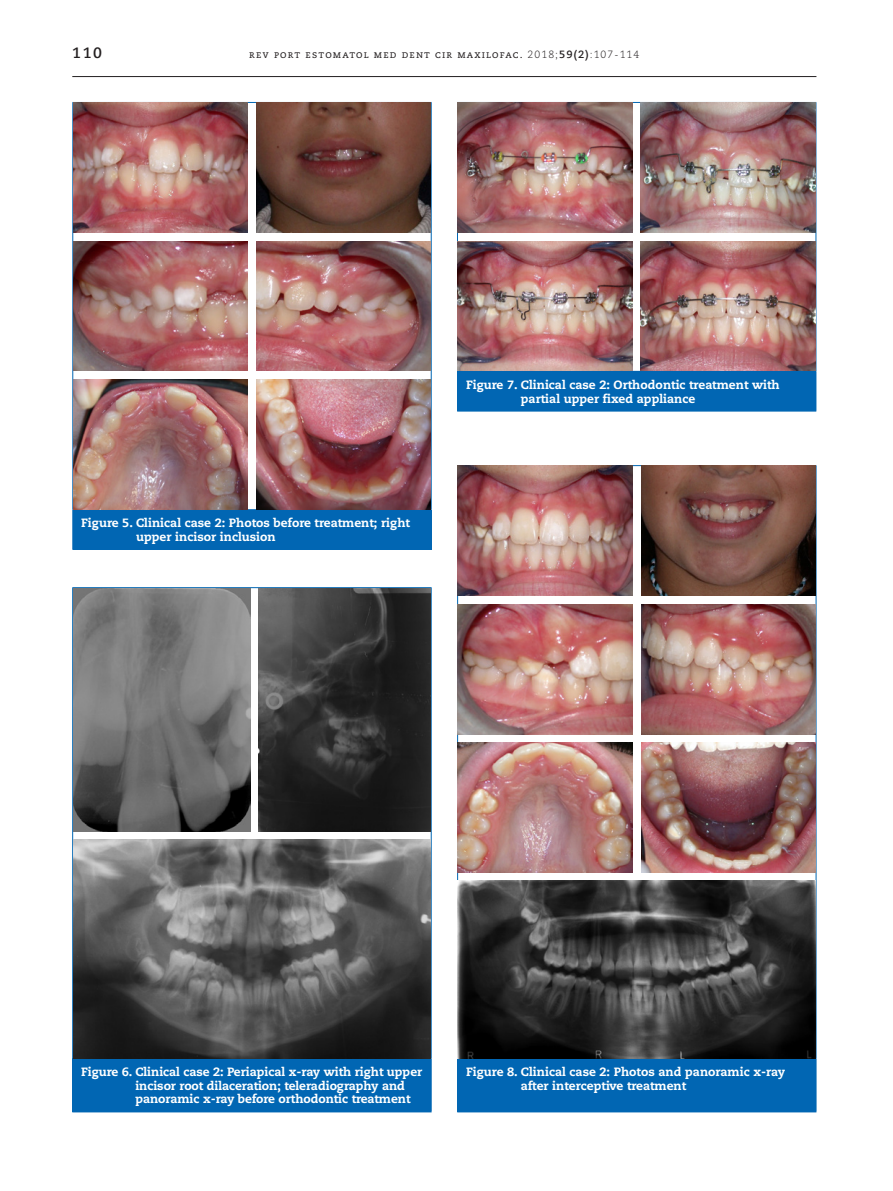
<style>
.page{position:relative;width:893px;height:1191px;background:#fff}
.page>*{position:absolute;margin:0;border:0;box-sizing:border-box;transform-origin:0 0}
.t1{font:700 15px "Caecilia LT Std";color:#231f20}
.t2{font:800 12px/13.5px "Caecilia LT Std";color:#fff}
.t3{font:10.5px "Caecilia LT Std";letter-spacing:.105em;color:#231f20}
.s1{font-weight:300}
.s2{font-weight:700}
</style>
<div class="page">
<div style="left:73px;top:509px;width:358px;height:40px;background:#0166b3"></div>
<hr style="left:72px;top:103px;width:1px;height:406px;background:#0166b3">
<hr style="left:72px;top:102px;width:360px;height:1px;background:#0166b3">
<hr style="left:431px;top:103px;width:1px;height:406px;background:#0166b3">
<hr style="left:72px;top:510px;width:1px;height:39px;background:#0166b3">
<hr style="left:72px;top:509px;width:360px;height:1px;background:#0166b3">
<hr style="left:431px;top:510px;width:1px;height:39px;background:#0166b3">
<hr style="left:72px;top:549px;width:360px;height:1px;background:#0166b3">
<img style="left:73px;top:103px;width:175px;height:130px">
<img style="left:256px;top:103px;width:175px;height:130px">
<img style="left:73px;top:241px;width:175px;height:130px">
<img style="left:256px;top:241px;width:175px;height:130px">
<img style="left:73px;top:379px;width:175px;height:130px">
<img style="left:256px;top:379px;width:175px;height:130px">
<div style="left:457px;top:371px;width:359px;height:40px;background:#0166b3"></div>
<hr style="left:457px;top:103px;width:1px;height:268px;background:#0166b3">
<hr style="left:457px;top:102px;width:359px;height:1px;background:#0166b3">
<hr style="left:816px;top:103px;width:1px;height:268px;background:#0166b3">
<hr style="left:816px;top:372px;width:1px;height:39px;background:#0166b3">
<hr style="left:457px;top:411px;width:359px;height:1px;background:#0166b3">
<img style="left:458px;top:103px;width:174px;height:130px">
<img style="left:641px;top:103px;width:175px;height:130px">
<img style="left:458px;top:241px;width:174px;height:130px">
<img style="left:641px;top:241px;width:175px;height:130px">
<svg style="left:73px;top:588px;width:358px;height:251px"></svg>
<div style="left:73px;top:1058px;width:358px;height:54px;background:#0166b3"></div>
<hr style="left:72px;top:588px;width:1px;height:470px;background:#0166b3">
<hr style="left:72px;top:587px;width:360px;height:1px;background:#0166b3">
<hr style="left:431px;top:588px;width:1px;height:470px;background:#0166b3">
<hr style="left:72px;top:1059px;width:1px;height:52px;background:#0166b3">
<hr style="left:72px;top:1058px;width:360px;height:1px;background:#0166b3">
<hr style="left:431px;top:1059px;width:1px;height:52px;background:#0166b3">
<hr style="left:72px;top:1111px;width:360px;height:1px;background:#0166b3">
<img style="left:73px;top:588px;width:177px;height:243px">
<img style="left:259px;top:588px;width:172px;height:243px">
<img style="left:73px;top:839px;width:358px;height:219px">
<div style="left:458px;top:1058px;width:358px;height:54px;background:#0166b3"></div>
<hr style="left:457px;top:466px;width:1px;height:592px;background:#0166b3">
<hr style="left:457px;top:465px;width:359px;height:1px;background:#0166b3">
<hr style="left:816px;top:466px;width:1px;height:592px;background:#0166b3">
<hr style="left:457px;top:1059px;width:1px;height:52px;background:#0166b3">
<hr style="left:457px;top:1058px;width:359px;height:1px;background:#0166b3">
<hr style="left:816px;top:1059px;width:1px;height:52px;background:#0166b3">
<hr style="left:457px;top:1111px;width:359px;height:1px;background:#0166b3">
<img style="left:458px;top:466px;width:175px;height:130px">
<img style="left:641px;top:466px;width:175px;height:130px">
<img style="left:458px;top:604px;width:175px;height:130px">
<img style="left:641px;top:604px;width:175px;height:130px">
<img style="left:458px;top:742px;width:175px;height:130px">
<img style="left:641px;top:742px;width:175px;height:130px">
<img style="left:458px;top:881px;width:358px;height:177px">
<hr style="left:72px;top:76px;width:744px;height:1px;background:#231f20">
<p class="t1" style="left:72px;top:44px;width:31px">110</p>
<p class="t3" style="left:249px;top:49px;width:392px">rev port estomatol med dent cir maxilofac. <span class="s1">2018;</span><span class="s2">59(2)</span><span class="s1">:107-114</span></p>
<p class="t2" style="left:136px;top:516px;width:275px;text-indent:-55px">Figure 5. Clinical case 2: Photos before treatment; right upper incisor inclusion</p>
<p class="t2" style="left:521px;top:378px;width:260px;text-indent:-55px">Figure 7. Clinical case 2: Orthodontic treatment with partial upper fixed appliance</p>
<p class="t2" style="left:135px;top:1065px;width:288px;text-indent:-54px">Figure 6. Clinical case 2: Periapical x-ray with right upper incisor root dilaceration; teleradiography and panoramic x-ray before orthodontic treatment</p>
<p class="t2" style="left:521px;top:1065px;width:266px;text-indent:-55px">Figure 8. Clinical case 2: Photos and panoramic x-ray after interceptive treatment</p>
</div>
